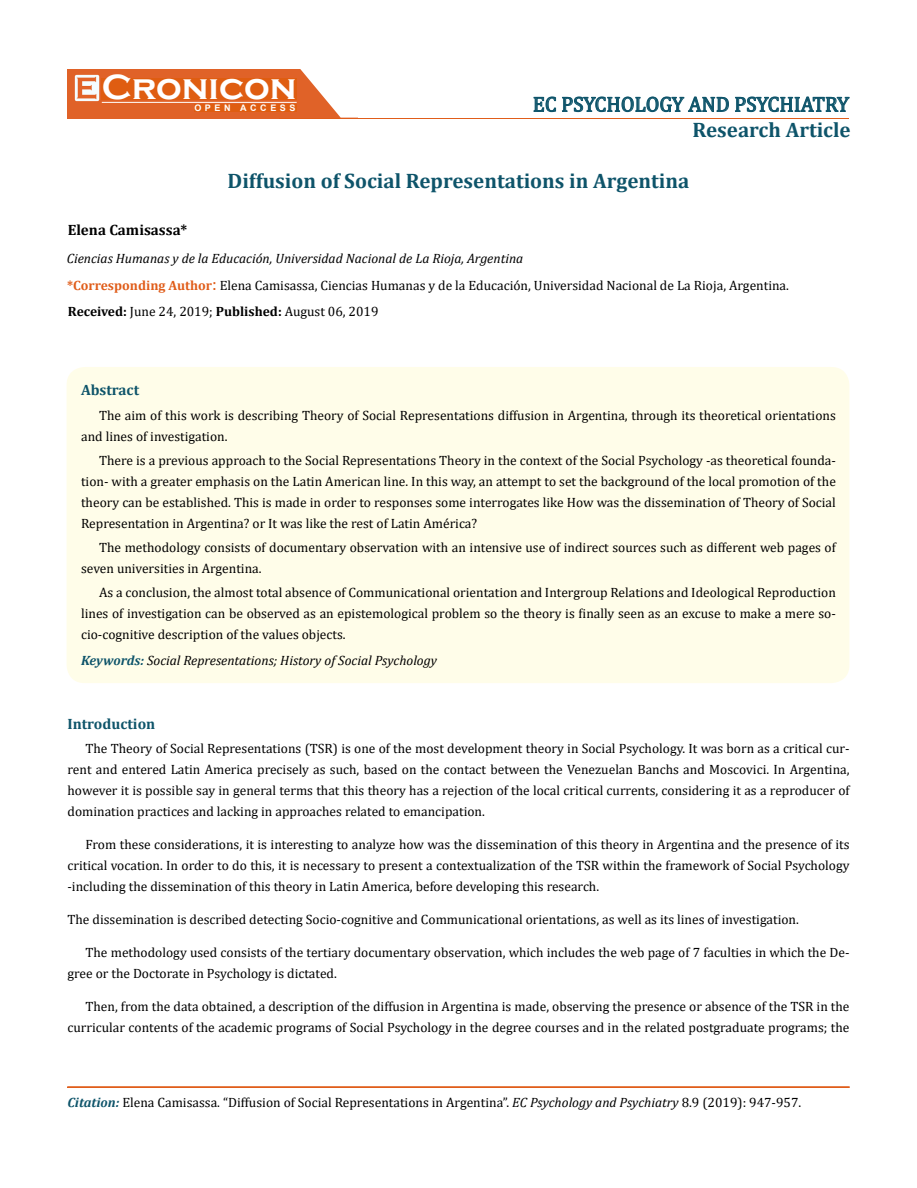
<style>
.page{position:relative;width:917px;height:1188px;background:#fff}
.page>*{position:absolute;margin:0;border:0;box-sizing:border-box;transform-origin:0 0}
.t1{font:700 36px "Copperplate Gothic";color:#fff}
.t2{font:700 21px "Cambria";color:#0e546a}
.t3{font:21px "Cambria";color:#0e546a}
.t4{font:700 15px "Cambria";color:#0e546a}
.t5{font:700 15px "Cambria";color:#000}
.t6{font:13.5px/21px "Cambria";color:#000}
.t7{font:italic 13.5px "Cambria";color:#000}
.t8{font:700 9px "Arial";letter-spacing:.4em;color:#fff}
.s1{font-weight:700;color:#e05d1a}
.s2{font-size:18px;color:#e05d1a}
.s3{font-weight:700}
.s4{font-weight:700;color:#0e546a}
.s5{font-weight:700;font-style:italic;color:#0e546a}
.s6{font-style:italic}
</style>
<div class="page">
<div style="left:67px;top:70px;width:290px;height:49px;background:#e06228"></div>
<svg style="left:300px;top:69px;width:58px;height:49px"></svg>
<img style="left:75px;top:75px;width:24px;height:26px">
<div style="left:102px;top:79px;width:195px;height:21px;background:#df5d11"></div>
<div style="left:194px;top:105px;width:103px;height:7px;background:#df5d11"></div>
<svg style="left:533px;top:97px;width:23px;height:15px"></svg>
<svg style="left:562px;top:97px;width:287px;height:15px"></svg>
<hr style="left:102px;top:102px;width:194px;height:1px;background:#fff">
<hr style="left:279px;top:118px;width:569px;height:1px;background:#e05d1a">
<div style="left:67px;top:1087px;width:782px;height:1px;border:1px solid #e05d1a"></div>
<div style="left:67px;top:367px;width:782px;height:316px;background:#fffde9;border-radius:18px"></div>
<h1 class="t1" style="left:102px;top:68px;width:196px">Cronicon</h1>
<p class="t8" style="left:194px;top:102px;width:103px">OPEN ACCESS</p>
<h2 class="t3" style="left:532px;top:92px;width:318px">EC PSYCHOLOGY AND PSYCHIATRY</h2>
<h2 class="t2" style="left:692px;top:115px;width:160px">Research Article</h2>
<h2 class="t2" style="left:227px;top:166px;width:463px">Diffusion of Social Representations in Argentina</h2>
<p class="t5" style="left:68px;top:220px;width:121px">Elena Camisassa*</p>
<p class="t7" style="left:67px;top:249px;width:458px">Ciencias Humanas y de la Educación, Universidad Nacional de La Rioja, Argentina</p>
<p class="t6" style="left:67px;top:273px;width:723px;line-height:26px"><span class="s1">*Corresponding Author</span><span class="s2">:</span> Elena Camisassa, Ciencias Humanas y de la Educación, Universidad Nacional de La Rioja, Argentina.<br><span class="s3">Received:</span> June 24, 2019; <span class="s3">Published:</span> August 06, 2019</p>
<p class="t4" style="left:81px;top:379px;width:60px">Abstract</p>
<p class="t6" style="left:81px;top:405px;width:756px;text-indent:18px">The aim of this work is describing Theory of Social Representations diffusion in Argentina, through its theoretical orientations and lines of investigation.</p>
<p class="t6" style="left:81px;top:450px;width:756px;text-align:justify;text-indent:18px">There is a previous approach to the Social Representations Theory in the context of the Social Psychology -as theoretical founda&shy;tion- with a greater emphasis on the Latin American line. In this way, an attempt to set the background of the local promotion of the theory can be established. This is made in order to responses some interrogates like How was the dissemination of Theory of Social Representation in Argentina? or It was like the rest of Latin América?</p>
<p class="t6" style="left:81px;top:537px;width:756px;text-indent:18px">The methodology consists of documentary observation with an intensive use of indirect sources such as different web pages of seven universities in Argentina.</p>
<p class="t6" style="left:81px;top:582px;width:756px;text-align:justify;text-indent:18px">As a conclusion, the almost total absence of Communicational orientation and Intergroup Relations and Ideological Reproduction lines of investigation can be observed as an epistemological problem so the theory is finally seen as an excuse to make a mere so&shy;cio-cognitive description of the values objects.</p>
<p class="t7" style="left:81px;top:651px;width:357px"><span class="s4">Keywords:</span> Social Representations; History of Social Psychology</p>
<p class="t4" style="left:67px;top:713px;width:89px">Introduction</p>
<p class="t6" style="left:67px;top:738px;width:783px;text-align:justify;text-indent:18px">The Theory of Social Representations (TSR) is one of the most development theory in Social Psychology. It was born as a critical cur&shy;rent and entered Latin America precisely as such, based on the contact between the Venezuelan Banchs and Moscovici. In Argentina, however it is possible say in general terms that this theory has a rejection of the local critical currents, considering it as a reproducer of domination practices and lacking in approaches related to emancipation.</p>
<p class="t6" style="left:67px;top:834px;width:783px;text-align:justify;text-indent:18px">From these considerations, it is interesting to analyze how was the dissemination of this theory in Argentina and the presence of its critical vocation. In order to do this, it is necessary to present a contextualization of the TSR within the framework of Social Psychology -including the dissemination of this theory in Latin America, before developing this research.</p>
<p class="t6" style="left:67px;top:909px;width:733px">The dissemination is described detecting Socio-cognitive and Communicational orientations, as well as its lines of investigation.</p>
<p class="t6" style="left:67px;top:942px;width:783px;text-indent:18px">The methodology used consists of the tertiary documentary observation, which includes the web page of 7 faculties in which the De&shy;gree or the Doctorate in Psychology is dictated.</p>
<p class="t6" style="left:67px;top:996px;width:783px;text-align:right">Then, from the data obtained, a description of the diffusion in Argentina is made, observing the presence or absence of the TSR in the curricular contents of the academic programs of Social Psychology in the degree courses and in the related postgraduate programs; the</p>
<p class="t6" style="left:67px;top:1091px;width:735px"><span class="s5">Citation:</span> Elena Camisassa. “Diffusion of Social Representations in Argentina”. <span class="s6">EC Psychology and Psychiatry</span> 8.9 (2019): 947-957.</p>
</div>
